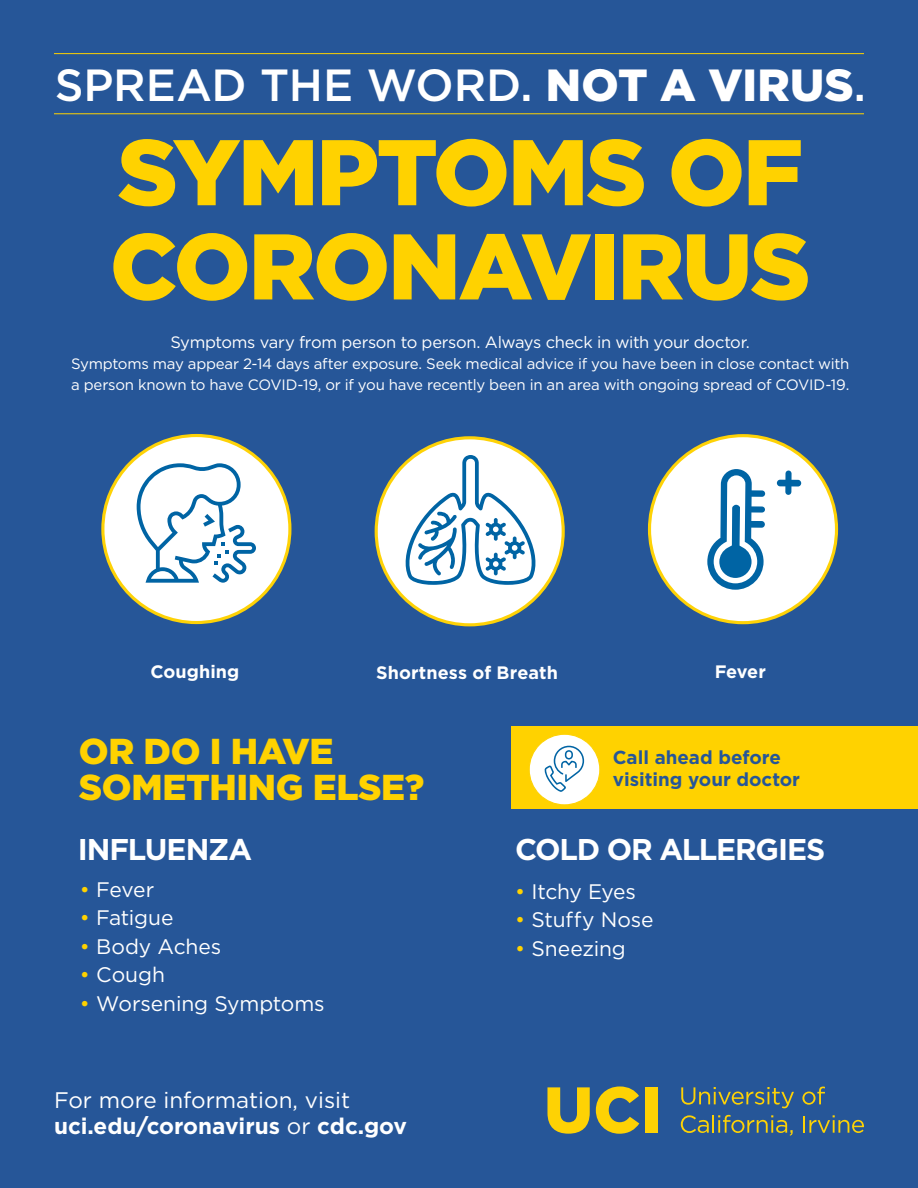
<style>
.page{position:relative;width:918px;height:1188px;background:#265698}
.page>*{position:absolute;margin:0;border:0;box-sizing:border-box;transform-origin:0 0}
.t1{font:900 93px/94.2px "Gotham";letter-spacing:-.025em;color:#ffd200}
.t2{font:500 45px "Gotham";color:#fff}
.t3{font:900 36px/36px "Gotham";letter-spacing:-.01em;color:#ffd200}
.t4{font:700 30px "Gotham";letter-spacing:-.04em;color:#fff}
.t5{font:22.5px/25.2px "Gotham";color:#fff}
.t6{font:21px "Gotham";letter-spacing:-.005em;color:#fff}
.t7{font:21px "Gotham";letter-spacing:-.03em;color:#fff}
.t8{font:700 18.75px/21.9px "Gotham";color:#265698}
.t9{font:700 18px "Gotham";letter-spacing:.005em;color:#fff}
.t10{font:16.5px "Gotham";letter-spacing:-.02em;color:#fff}
.t11{font:15px/21px "Gotham";letter-spacing:-.015em;color:#fff}
.s1{font-weight:900}
.s2{color:#ffd200}
.s3{font-weight:700}
</style>
<div class="page">
<hr style="left:54px;top:53px;width:810px;height:1px;background:#ffd200">
<hr style="left:54px;top:113px;width:810px;height:1px;background:#ffd200">
<svg style="left:681px;top:1087px;width:113px;height:21px"></svg>
<svg style="left:802px;top:1087px;width:23px;height:18px"></svg>
<svg style="left:681px;top:1115px;width:112px;height:21px"></svg>
<svg style="left:803px;top:1115px;width:61px;height:18px"></svg>
<svg style="left:547px;top:1087px;width:43px;height:47px"></svg>
<svg style="left:596px;top:1086px;width:43px;height:48px"></svg>
<div style="left:645px;top:1087px;width:13px;height:46px;background:#fed204"></div>
<div style="left:512px;top:727px;width:406px;height:82px;background:#ffd200"></div>
<svg style="left:101px;top:434px;width:190px;height:190px"></svg>
<svg style="left:375px;top:436px;width:190px;height:190px"></svg>
<svg style="left:648px;top:434px;width:190px;height:190px"></svg>
<svg style="left:529px;top:734px;width:71px;height:71px"></svg>
<h2 class="t2" style="left:55px;top:60px;width:813px">SPREAD THE WORD. <span class="s1">NOT A VIRUS</span>.</h2>
<h1 class="t1" style="left:110px;top:123px;width:702px">SYMPTOMS OF<br>CORONAVIRUS</h1>
<p class="t10" style="left:171px;top:333px;width:581px">Symptoms vary from person to person. Always check in with your doctor.</p>
<p class="t11" style="left:71px;top:352px;width:780px">Symptoms may appear 2-14 days after exposure. Seek medical advice if you have been in close contact with a person known to have COVID-19, or if you have recently been in an area with ongoing spread of COVID-19.</p>
<p class="t9" style="left:151px;top:661px;width:90px">Coughing</p>
<p class="t9" style="left:376px;top:662px;width:183px">Shortness of Breath</p>
<p class="t9" style="left:715px;top:661px;width:53px">Fever</p>
<h3 class="t3" style="left:79px;top:733px;width:347px">OR DO I HAVE<br>SOMETHING ELSE?</h3>
<h3 class="t4" style="left:78px;top:832px;width:176px">INFLUENZA</h3>
<h3 class="t6" style="left:80px;top:878px;width:76px"><span class="s2">•</span> Fever</h3>
<h3 class="t6" style="left:80px;top:906px;width:95px"><span class="s2">•</span> Fatigue</h3>
<h3 class="t6" style="left:80px;top:935px;width:143px"><span class="s2">•</span> Body Aches</h3>
<h3 class="t6" style="left:80px;top:963px;width:87px"><span class="s2">•</span> Cough</h3>
<h3 class="t6" style="left:80px;top:992px;width:246px"><span class="s2">•</span> Worsening Symptoms</h3>
<h3 class="t5" style="left:54px;top:1088px;width:355px">For more information, visit <span class="s3">uci.edu/coronavirus</span> or <span class="s3">cdc.gov</span></h3>
<p class="t8" style="left:613px;top:746px;width:189px">Call ahead before visiting your doctor</p>
<h3 class="t4" style="left:515px;top:832px;width:312px">COLD OR ALLERGIES</h3>
<h3 class="t7" style="left:515px;top:880px;width:122px"><span class="s2">•</span> Itchy Eyes</h3>
<h3 class="t6" style="left:515px;top:908px;width:140px"><span class="s2">•</span> Stuffy Nose</h3>
<h3 class="t6" style="left:515px;top:937px;width:112px"><span class="s2">•</span> Sneezing</h3>
</div>
